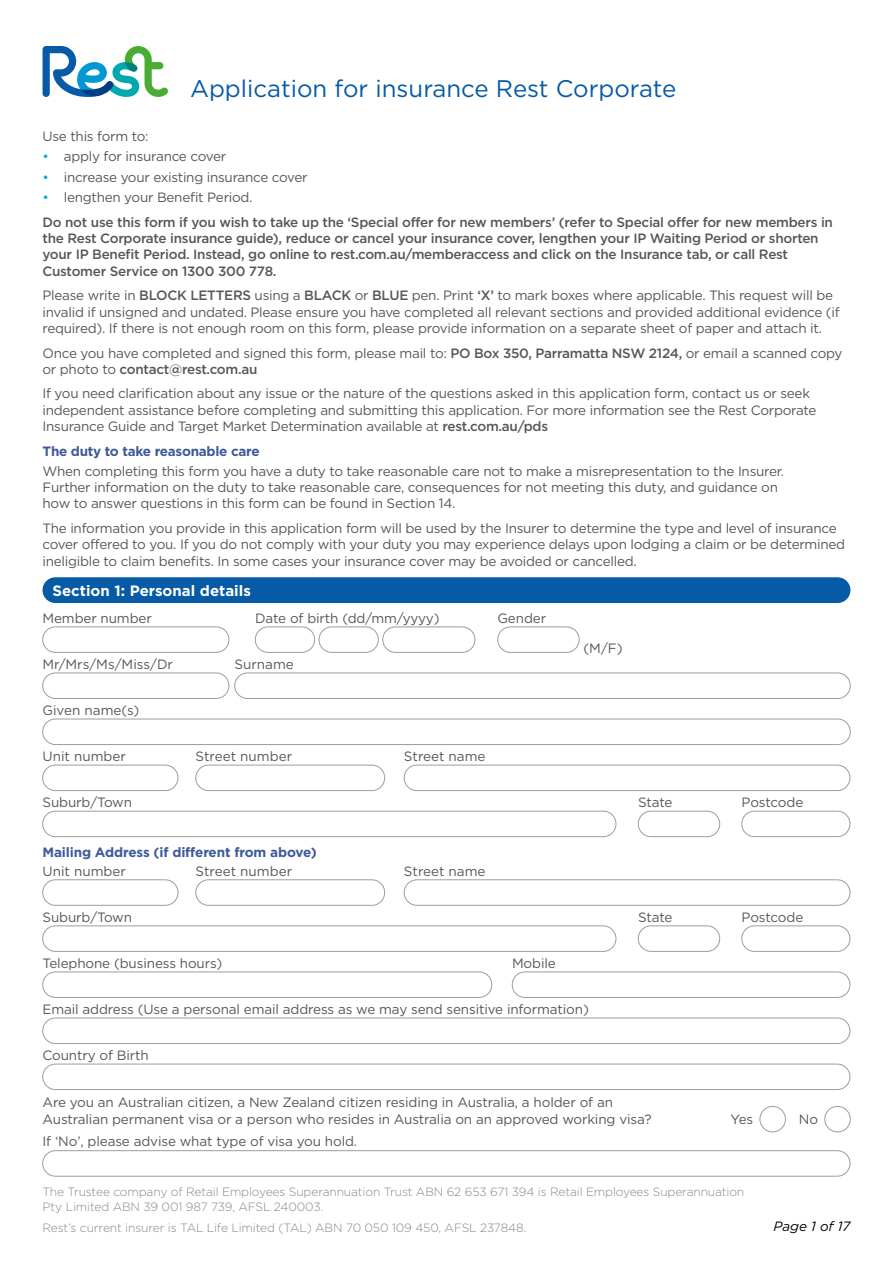
<style>
.page{position:relative;width:893px;height:1263px;background:#fff}
.page>*{position:absolute;margin:0;border:0;box-sizing:border-box;transform-origin:0 0}
.t1{font:24px "Gotham HTF";color:#065aa6}
.t2{font:700 15px "Gotham HTF";color:#fff}
.t3{font:13.5px/16.2px "Gotham HTF";letter-spacing:-.02em;color:#575756}
.t4{font:500 13.5px/16.2px "Gotham HTF";letter-spacing:-.02em;color:#575756}
.t5{font:13.5px "Gotham HTF";color:#575756}
.t6{font:700 13.5px "Gotham HTF";letter-spacing:-.02em;color:#3e5a99}
.t7{font:italic 13.5px "Gotham HTF";color:#000}
.t8{font:300 12px/14.4px "Gotham HTF";letter-spacing:-.01em;color:#878787}
.s1{color:#00abdf}
.s2{font-weight:400;color:#00abdf}
.s3{font-weight:400}
.s4{font-weight:500}
</style>
<div class="page">
<div style="left:43px;top:627px;width:186px;height:26px;border:1px solid #9d9d9c;border-radius:13px"></div>
<div style="left:255px;top:627px;width:60px;height:26px;border:1px solid #9d9d9c;border-radius:13px"></div>
<div style="left:319px;top:627px;width:59px;height:26px;border:1px solid #9d9d9c;border-radius:13px"></div>
<div style="left:383px;top:627px;width:92px;height:26px;border:1px solid #9d9d9c;border-radius:13px"></div>
<div style="left:497px;top:627px;width:82px;height:26px;border:1px solid #9d9d9c;border-radius:13px"></div>
<div style="left:43px;top:673px;width:186px;height:26px;border:1px solid #9d9d9c;border-radius:13px"></div>
<div style="left:235px;top:673px;width:615px;height:26px;border:1px solid #9d9d9c;border-radius:13px"></div>
<div style="left:43px;top:719px;width:807px;height:26px;border:1px solid #9d9d9c;border-radius:13px"></div>
<div style="left:43px;top:765px;width:135px;height:26px;border:1px solid #9d9d9c;border-radius:13px"></div>
<div style="left:196px;top:765px;width:189px;height:26px;border:1px solid #9d9d9c;border-radius:13px"></div>
<div style="left:404px;top:765px;width:446px;height:26px;border:1px solid #9d9d9c;border-radius:13px"></div>
<div style="left:43px;top:811px;width:573px;height:26px;border:1px solid #9d9d9c;border-radius:13px"></div>
<div style="left:638px;top:811px;width:82px;height:26px;border:1px solid #9d9d9c;border-radius:13px"></div>
<div style="left:742px;top:811px;width:108px;height:26px;border:1px solid #9d9d9c;border-radius:13px"></div>
<div style="left:43px;top:880px;width:135px;height:25px;border:1px solid #9d9d9c;border-radius:13px"></div>
<div style="left:196px;top:880px;width:189px;height:25px;border:1px solid #9d9d9c;border-radius:13px"></div>
<div style="left:404px;top:880px;width:446px;height:25px;border:1px solid #9d9d9c;border-radius:13px"></div>
<div style="left:43px;top:926px;width:573px;height:25px;border:1px solid #9d9d9c;border-radius:13px"></div>
<div style="left:638px;top:926px;width:82px;height:25px;border:1px solid #9d9d9c;border-radius:13px"></div>
<div style="left:742px;top:926px;width:108px;height:25px;border:1px solid #9d9d9c;border-radius:13px"></div>
<div style="left:43px;top:972px;width:449px;height:26px;border:1px solid #9d9d9c;border-radius:13px"></div>
<div style="left:512px;top:972px;width:338px;height:26px;border:1px solid #9d9d9c;border-radius:13px"></div>
<div style="left:43px;top:1018px;width:807px;height:26px;border:1px solid #9d9d9c;border-radius:13px"></div>
<div style="left:43px;top:1064px;width:807px;height:26px;border:1px solid #9d9d9c;border-radius:13px"></div>
<div style="left:760px;top:1106px;width:26px;height:26px;border:1px solid #9d9d9c;border-radius:50%"></div>
<div style="left:825px;top:1106px;width:25px;height:26px;border:1px solid #9d9d9c;border-radius:50%"></div>
<div style="left:43px;top:1150px;width:807px;height:26px;border:1px solid #9d9d9c;border-radius:13px"></div>
<div style="left:43px;top:577px;width:807px;height:26px;background:#065aa6;border-radius:13px"></div>
<svg style="left:43px;top:46px;width:125px;height:51px"></svg>
<h1 class="t1" style="left:190px;top:75px;width:488px">Application for insurance Rest Corporate</h1>
<p class="t3" style="left:43px;top:128px;width:108px">Use this form to:</p>
<p class="t3" style="left:43px;top:148px;width:185px"><span class="s1">•</span> apply for insurance cover</p>
<p class="t3" style="left:43px;top:169px;width:267px"><span class="s1">•</span> increase your existing insurance cover</p>
<p class="t4" style="left:43px;top:185px;width:792px;line-height:24.8px"><span class="s2">•</span> <span class="s3">lengthen your Benefit Period.<br></span>Do not use this form if you wish to take up the ‘Special offer for new members’ (refer to Special offer for new members in</p>
<p class="t4" style="left:43px;top:230px;width:778px">the Rest Corporate insurance guide), reduce or cancel your insurance cover, lengthen your IP Waiting Period or shorten your IP Benefit Period. Instead, go online to rest.com.au/memberaccess and click on the Insurance tab, or call Rest<br>Customer Service on 1300 300 778.</p>
<p class="t3" style="left:43px;top:287px;width:799px">Please write in <span class="s4">BLOCK LETTERS</span> using a <span class="s4">BLACK</span> or <span class="s4">BLUE</span> pen. Print <span class="s4">‘X’</span> to mark boxes where applicable. This request will be invalid if unsigned and undated. Please ensure you have completed all relevant sections and provided additional evidence (if required). If there is not enough room on this form, please provide information on a separate sheet of paper and attach it.</p>
<p class="t3" style="left:43px;top:344px;width:801px">Once you have completed and signed this form, please mail to: <span class="s4">PO Box 350, Parramatta NSW 2124,</span> or email a scanned copy or photo to <span class="s4">contact@rest.com.au</span></p>
<p class="t3" style="left:43px;top:385px;width:775px">If you need clarification about any issue or the nature of the questions asked in this application form, contact us or seek independent assistance before completing and submitting this application. For more information see the Rest Corporate<br>Insurance Guide and Target Market Determination available at <span class="s4">rest.com.au/pds</span></p>
<p class="t6" style="left:43px;top:443px;width:219px">The duty to take reasonable care</p>
<p class="t3" style="left:43px;top:463px;width:743px">When completing this form you have a duty to take reasonable care not to make a misrepresentation to the Insurer.<br>Further information on the duty to take reasonable care, consequences for not meeting this duty, and guidance on how to answer questions in this form can be found in Section 14.</p>
<p class="t3" style="left:43px;top:520px;width:804px">The information you provide in this application form will be used by the Insurer to determine the type and level of insurance cover offered to you. If you do not comply with your duty you may experience delays upon lodging a claim or be determined ineligible to claim benefits. In some cases your insurance cover may be avoided or cancelled.</p>
<p class="t2" style="left:53px;top:582px;width:200px">Section 1: Personal details</p>
<p class="t3" style="left:43px;top:610px;width:111px">Member number</p>
<p class="t3" style="left:255px;top:610px;width:186px">Date of birth (dd/mm/yyyy)</p>
<p class="t3" style="left:497px;top:610px;width:50px">Gender</p>
<p class="t3" style="left:583px;top:639px;width:41px">(M/F)</p>
<p class="t5" style="left:43px;top:656px;width:132px">Mr/Mrs/Ms/Miss/Dr</p>
<p class="t5" style="left:235px;top:656px;width:61px">Surname</p>
<p class="t5" style="left:43px;top:703px;width:98px">Given name(s)</p>
<p class="t5" style="left:43px;top:749px;width:85px">Unit number</p>
<p class="t5" style="left:196px;top:749px;width:98px">Street number</p>
<p class="t5" style="left:404px;top:749px;width:83px">Street name</p>
<p class="t3" style="left:43px;top:794px;width:91px">Suburb/Town</p>
<p class="t3" style="left:638px;top:794px;width:36px">State</p>
<p class="t3" style="left:742px;top:794px;width:63px">Postcode</p>
<p class="t6" style="left:43px;top:845px;width:276px">Mailing Address (if different from above)</p>
<p class="t5" style="left:43px;top:863px;width:85px">Unit number</p>
<p class="t5" style="left:196px;top:863px;width:98px">Street number</p>
<p class="t5" style="left:404px;top:863px;width:83px">Street name</p>
<p class="t3" style="left:43px;top:909px;width:91px">Suburb/Town</p>
<p class="t3" style="left:638px;top:909px;width:36px">State</p>
<p class="t3" style="left:742px;top:909px;width:63px">Postcode</p>
<p class="t3" style="left:43px;top:955px;width:181px">Telephone (business hours)</p>
<p class="t3" style="left:512px;top:955px;width:45px">Mobile</p>
<p class="t3" style="left:43px;top:1001px;width:548px">Email address (Use a personal email address as we may send sensitive information)</p>
<p class="t3" style="left:43px;top:1047px;width:108px">Country of Birth</p>
<p class="t3" style="left:43px;top:1094px;width:611px">Are you an Australian citizen, a New Zealand citizen residing in Australia, a holder of an<br>Australian permanent visa or a person who resides in Australia on an approved working visa?</p>
<p class="t3" style="left:731px;top:1110px;width:24px">Yes</p>
<p class="t3" style="left:799px;top:1110px;width:21px">No</p>
<p class="t3" style="left:43px;top:1132px;width:316px">If ‘No’, please advise what type of visa you hold.</p>
<p class="t8" style="left:43px;top:1185px;width:703px">The Trustee company of Retail Employees Superannuation Trust ABN 62 653 671 394 is Retail Employees Superannuation<br>Pty Limited ABN 39 001 987 739, AFSL 240003.</p>
<p class="t8" style="left:43px;top:1220px;width:485px">Rest’s current insurer is TAL Life Limited (TAL) ABN 70 050 109 450, AFSL 237848.</p>
<p class="t7" style="left:773px;top:1219px;width:78px">Page 1 of 17</p>
</div>
